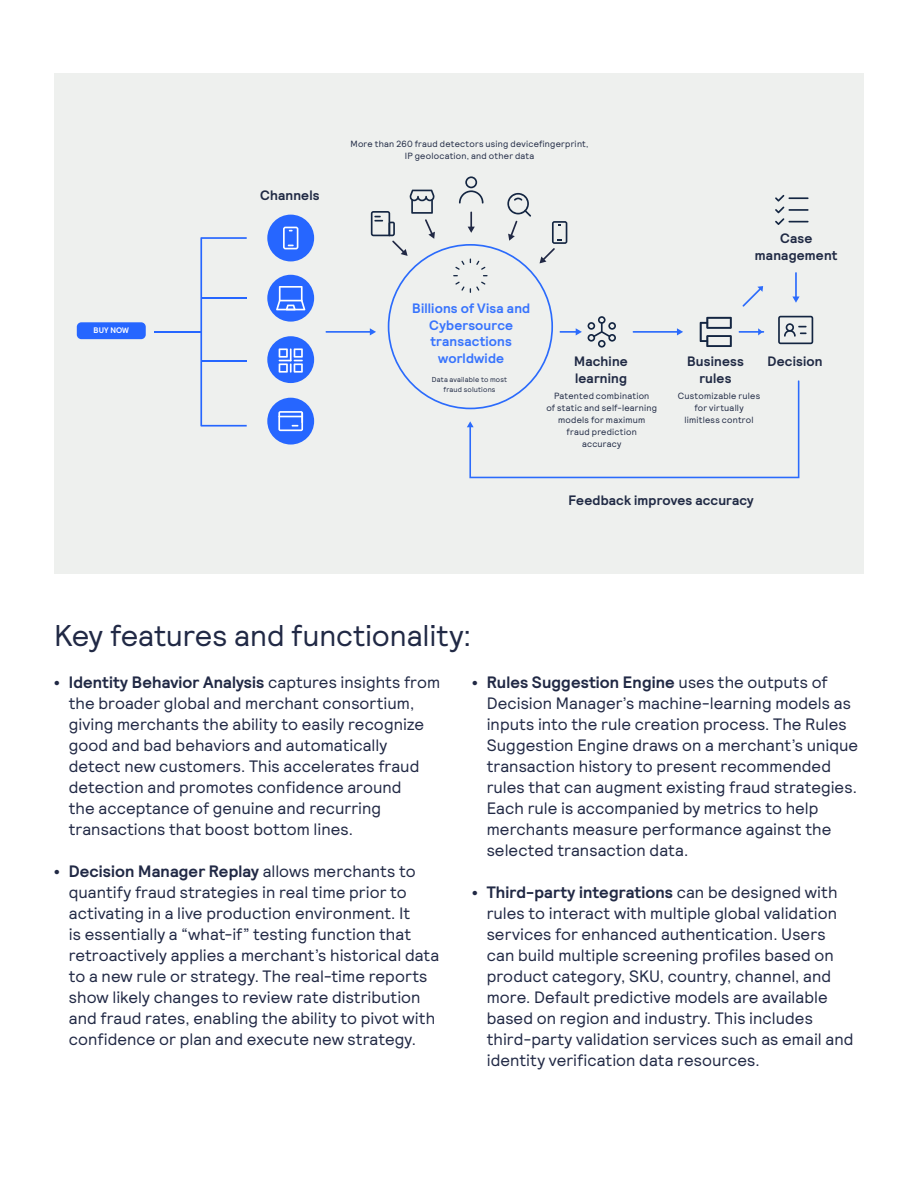
<style>
.page{position:relative;width:918px;height:1188px;background:#fff}
.page>*{position:absolute;margin:0;border:0;box-sizing:border-box;transform-origin:0 0}
.t1{font:30px "Relative Pro";letter-spacing:-.005em;color:#212945}
.t2{font:16.5px/21px "Relative Pro";color:#212945}
.body{font:700 13.65px/16.5px "Relative Pro";letter-spacing:.01em;color:#202a44;text-align:center}
.body-2{font:700 13.65px "Relative Pro";letter-spacing:.01em;color:#3874fd}
.body-3{font:9px/12px "Relative Pro";letter-spacing:.025em;color:#202a44;text-align:center}
.t3{font:700 8.1px "Relative Pro";color:#fff}
.body-4{font:7.2px/9.6px "Relative Pro";letter-spacing:.025em;color:#202a44;text-align:center}
.s1{font-weight:700}
</style>
<div class="page">
<div style="left:54px;top:73px;width:810px;height:501px;background:#eef0ee"></div>
<div style="left:267px;top:275px;width:47px;height:47px;background:#2666ff;border-radius:50%"></div>
<div style="left:267px;top:336px;width:47px;height:47px;background:#2666ff;border-radius:50%"></div>
<div style="left:267px;top:398px;width:47px;height:47px;background:#2666ff;border-radius:50%"></div>
<div style="left:267px;top:215px;width:47px;height:46px;background:#2666ff;border-radius:50%"></div>
<svg style="left:276px;top:286px;width:29px;height:24px"></svg>
<svg style="left:283px;top:227px;width:15px;height:22px"></svg>
<svg style="left:279px;top:348px;width:24px;height:25px"></svg>
<svg style="left:278px;top:411px;width:25px;height:20px"></svg>
<svg style="left:200px;top:237px;width:47px;height:190px"></svg>
<hr style="left:201px;top:297px;width:46px;height:2px;background:#2666ff">
<hr style="left:201px;top:360px;width:46px;height:1px;background:#2666ff">
<hr style="left:154px;top:331px;width:47px;height:2px;background:#2666ff">
<div style="left:77px;top:322px;width:69px;height:17px;background:#2666ff;border-radius:5px"></div>
<hr style="left:326px;top:331px;width:46px;height:2px;background:#2b6bfc">
<svg style="left:370px;top:176px;width:443px;height:302px"></svg>
<p class="t3" style="left:94px;top:325px;width:37px">BUY NOW</p>
<p class="body" style="left:260px;top:187px;width:61px">Channels</p>
<p class="body-3" style="left:350px;top:138px;width:240px">More than 260 fraud detectors using devicefingerprint,<br>IP geolocation, and other data</p>
<p class="body" style="left:755px;top:231px;width:84px">Case management</p>
<p class="body-2" style="left:412px;top:301px;width:120px">Billions of Visa and</p>
<p class="body-2" style="left:429px;top:317px;width:85px">Cybersource</p>
<p class="body-2" style="left:430px;top:334px;width:83px">transactions</p>
<p class="body-2" style="left:438px;top:350px;width:67px">worldwide</p>
<p class="body" style="left:768px;top:353px;width:57px">Decision</p>
<p class="body" style="left:574px;top:353px;width:55px;text-align:left">Machine learning</p>
<p class="body" style="left:687px;top:353px;width:58px">Business rules</p>
<p class="body-4" style="left:432px;top:375px;width:77px">Data available to most fraud solutions</p>
<p class="body-3" style="left:678px;top:389px;width:84px">Customizable rules</p>
<p class="body-3" style="left:694px;top:401px;width:51px">for virtually</p>
<p class="body-3" style="left:684px;top:413px;width:71px">limitless control</p>
<p class="body-3" style="left:554px;top:389px;width:97px">Patented combination</p>
<p class="body-3" style="left:546px;top:401px;width:112px">of static and self-learning</p>
<p class="body-3" style="left:558px;top:413px;width:89px">models for maximum fraud prediction accuracy</p>
<p class="body" style="left:569px;top:492px;width:187px">Feedback improves accuracy</p>
<h2 class="t1" style="left:54px;top:619px;width:419px">Key features and functionality:</h2>
<p class="t2" style="left:69px;top:672px;width:373px;text-indent:-15px"><span class="s1">• Identity Behavior Analysis</span> captures insights from the broader global and merchant consortium, giving merchants the ability to easily recognize good and bad behaviors and automatically detect new customers. This accelerates fraud detection and promotes confidence around<br>the acceptance of genuine and recurring transactions that boost bottom lines.</p>
<p class="t2" style="left:69px;top:861px;width:372px;text-indent:-15px"><span class="s1">• Decision Manager Replay</span> allows merchants to quantify fraud strategies in real time prior to activating in a live production environment. It<br>is essentially a “what-if” testing function that retroactively applies a merchant’s historical data to a new rule or strategy. The real-time reports show likely changes to review rate distribution and fraud rates, enabling the ability to pivot with confidence or plan and execute new strategy.</p>
<p class="t2" style="left:487px;top:672px;width:373px;text-indent:-15px"><span class="s1">• Rules Suggestion Engine</span> uses the outputs of Decision Manager’s machine-learning models as inputs into the rule creation process. The Rules Suggestion Engine draws on a merchant’s unique transaction history to present recommended rules that can augment existing fraud strategies.<br>Each rule is accompanied by metrics to help merchants measure performance against the selected transaction data.</p>
<p class="t2" style="left:487px;top:882px;width:368px;text-indent:-15px"><span class="s1">• Third-party integrations</span> can be designed with rules to interact with multiple global validation services for enhanced authentication. Users can build multiple screening profiles based on product category, SKU, country, channel, and more. Default predictive models are available based on region and industry. This includes third-party validation services such as email and identity verification data resources.</p>
</div>
